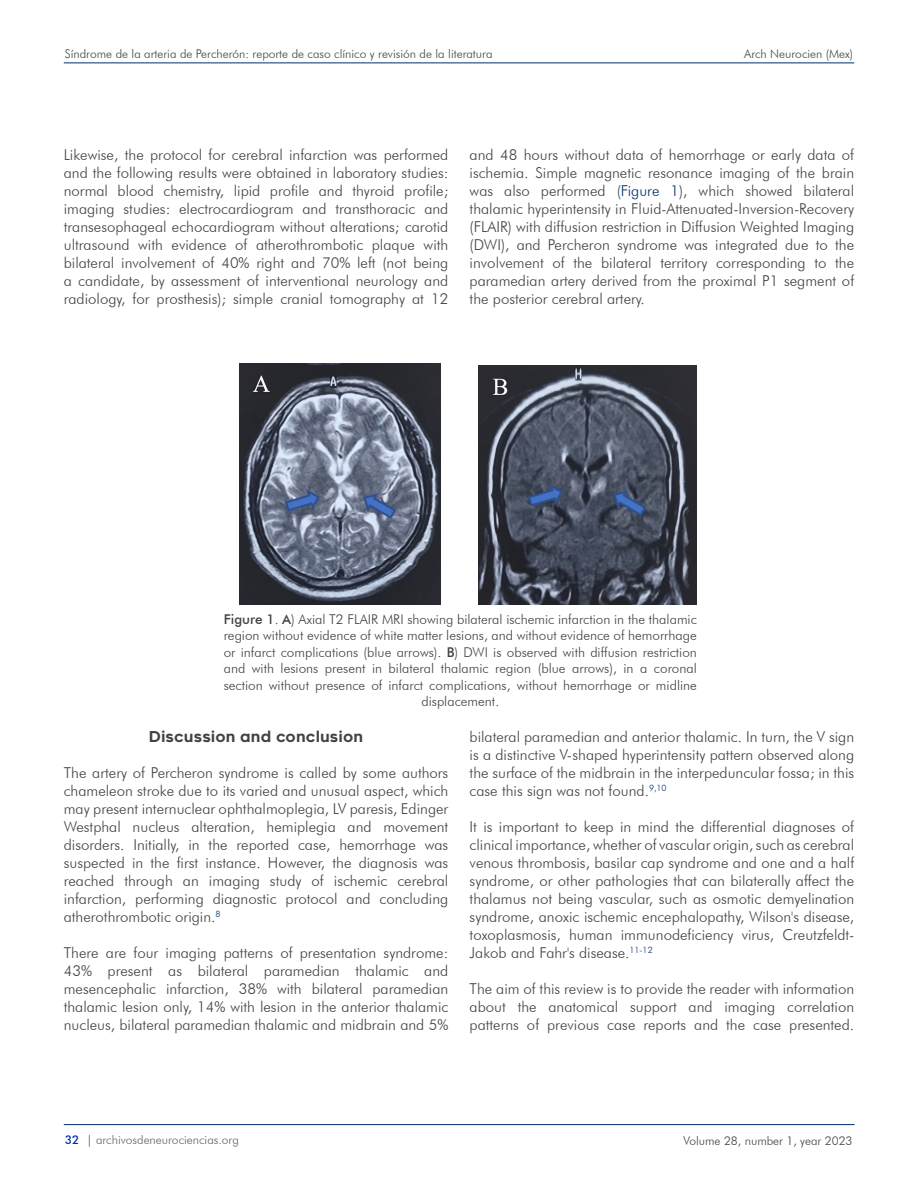
<style>
.page{position:relative;width:918px;height:1188px;background:#fff}
.page>*{position:absolute;margin:0;border:0;box-sizing:border-box;transform-origin:0 0}
.Texto{font:300 15px/18px "Futura BT";color:#414243;text-align:justify}
.Subtitutlo{font:15px "Renogare";color:#414243}
.Texto-2{font:300 13.5px/16.5px "Futura BT";color:#414243;text-align:center}
.t1{font:300 12px "Futura BT";color:#414243}
.t2{font:300 12px "Futura BT";color:#636366}
.s1{color:#022f6e}
.s2{font-weight:500}
.s3{font-weight:500;color:#0030b0}
</style>
<div class="page">
<hr style="left:64px;top:63px;width:790px;height:1px;background:#022f6e">
<hr style="left:64px;top:1124px;width:791px;height:1px;background:#022f6e">
<img style="left:239px;top:364px;width:201px;height:241px">
<img style="left:478px;top:365px;width:219px;height:240px">
<p class="t1" style="left:65px;top:46px;width:429px">Síndrome de la arteria de Percherón: reporte de caso clínico y revisión de la literatura</p>
<p class="t1" style="left:744px;top:46px;width:111px">Arch Neurocien (Mex)</p>
<p class="Texto" style="left:64px;top:146px;width:386px">Likewise, the protocol for cerebral infarction was performed and the following results were obtained in laboratory studies: normal blood chemistry, lipid profile and thyroid profile; imaging studies: electrocardiogram and transthoracic and transesophageal echocardiogram without alterations; carotid ultrasound with evidence of atherothrombotic plaque with bilateral involvement of 40% right and 70% left (not being a candidate, by assessment of interventional neurology and radiology, for prosthesis); simple cranial tomography at 12</p>
<p class="Texto" style="left:470px;top:146px;width:386px">and 48 hours without data of hemorrhage or early data of ischemia. Simple magnetic resonance imaging of the brain was also performed (<span class="s1">Figure 1</span>), which showed bilateral thalamic hyperintensity in Fluid-Attenuated-Inversion-Recovery (FLAIR) with diffusion restriction in Diffusion Weighted Imaging (DWI), and Percheron syndrome was integrated due to the involvement of the bilateral territory corresponding to the paramedian artery derived from the proximal P1 segment of the posterior cerebral artery.</p>
<p class="Texto-2" style="left:224px;top:611px;width:475px"><span class="s2">Figure 1</span>. <span class="s2">A</span>) Axial T2 FLAIR MRI showing bilateral ischemic infarction in the thalamic region without evidence of white matter lesions, and without evidence of hemorrhage or infarct complications (blue arrows). <span class="s2">B</span>) DWI is observed with diffusion restriction and with lesions present in bilateral thalamic region (blue arrows), in a coronal section without presence of infarct complications, without hemorrhage or midline displacement.</p>
<p class="Subtitutlo" style="left:149px;top:726px;width:216px">Discussion and conclusion</p>
<p class="Texto" style="left:64px;top:763px;width:386px">The artery of Percheron syndrome is called by some authors chameleon stroke due to its varied and unusual aspect, which may present internuclear ophthalmoplegia, LV paresis, Edinger Westphal nucleus alteration, hemiplegia and movement disorders. Initially, in the reported case, hemorrhage was suspected in the first instance. However, the diagnosis was reached through an imaging study of ischemic cerebral infarction, performing diagnostic protocol and concluding atherothrombotic origin.<sup>8</sup></p>
<p class="Texto" style="left:64px;top:943px;width:386px">There are four imaging patterns of presentation syndrome:<br>43% present as bilateral paramedian thalamic and mesencephalic infarction, 38% with bilateral paramedian thalamic lesion only, 14% with lesion in the anterior thalamic nucleus, bilateral paramedian thalamic and midbrain and 5%</p>
<p class="Texto" style="left:470px;top:728px;width:386px">bilateral paramedian and anterior thalamic. In turn, the V sign is a distinctive V-shaped hyperintensity pattern observed along the surface of the midbrain in the interpeduncular fossa; in this case this sign was not found.<sup>9,10</sup></p>
<p class="Texto" style="left:470px;top:818px;width:386px">It is important to keep in mind the differential diagnoses of clinical importance, whether of vascular origin, such as cerebral venous thrombosis, basilar cap syndrome and one and a half syndrome, or other pathologies that can bilaterally affect the thalamus not being vascular, such as osmotic demyelination syndrome, anoxic ischemic encephalopathy, Wilson's disease, toxoplasmosis, human immunodeficiency virus, Creutzfeldt-Jakob and Fahr's disease.<sup>11-12</sup></p>
<p class="Texto" style="left:470px;top:980px;width:386px">The aim of this review is to provide the reader with information about the anatomical support and imaging correlation patterns of previous case reports and the case presented.</p>
<p class="t2" style="left:65px;top:1132px;width:176px"><span class="s3">32</span> <span class="s1">|</span> archivosdeneurociencias.org</p>
<p class="t1" style="left:683px;top:1133px;width:171px">Volume 28, number 1, year 2023</p>
</div>
